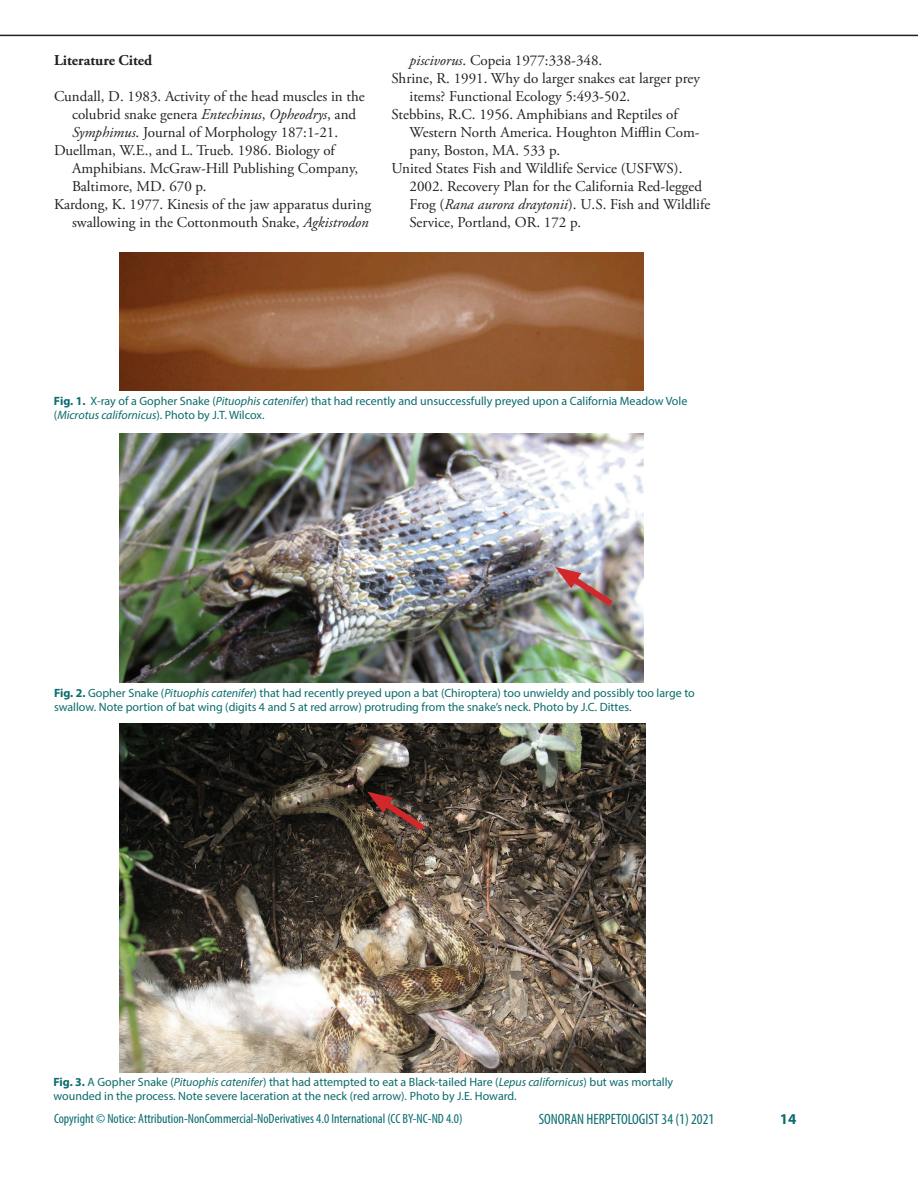
<style>
.page{position:relative;width:918px;height:1188px;background:#fff}
.page>*{position:absolute;margin:0;border:0;box-sizing:border-box;transform-origin:0 0}
.t1{font:15px "Adobe Garamond Pro";color:#231f20}
.t2{font:condensed 15px "Myriad Pro";color:#0b6b6d}
.t3{font:700 15px "Adobe Garamond Pro";color:#231f20}
.t4{font:700 15px "Myriad Pro";color:#0b6b6d}
.t5{font:condensed 13.5px "Myriad Pro";color:#0b6b6d}
.t6{font:12px/14.4px "Myriad Pro";color:#0b6b6d}
.s1{font-style:italic}
.s2{font-weight:700}
</style>
<div class="page">
<hr style="left:0;top:35px;width:918px;height:1px;background:#231f20">
<img style="left:120px;top:253px;width:524px;height:138px">
<img style="left:120px;top:433px;width:524px;height:249px">
<img style="left:120px;top:724px;width:525px;height:348px">
<svg style="left:367px;top:791px;width:64px;height:45px"></svg>
<img style="left:555px;top:567px;width:64px;height:45px">
<p class="t3" style="left:54px;top:51px;width:100px">Literature Cited</p>
<p class="t1" style="left:54px;top:87px;width:312px">Cundall, D. 1983. Activity of the head muscles in the</p>
<p class="t1" style="left:72px;top:105px;width:286px">colubrid snake genera <span class="s1">Entechinus</span>, <span class="s1">Opheodrys</span>, and</p>
<p class="t1" style="left:72px;top:123px;width:268px"><span class="s1">Symphimus</span>. Journal of Morphology 187:1-21.</p>
<p class="t1" style="left:54px;top:141px;width:282px">Duellman, W.E., and L. Trueb. 1986. Biology of</p>
<p class="t1" style="left:72px;top:159px;width:288px">Amphibians. McGraw-Hill Publishing Company,</p>
<p class="t1" style="left:72px;top:177px;width:136px">Baltimore, MD. 670 p.</p>
<p class="t1" style="left:54px;top:195px;width:319px">Kardong, K. 1977. Kinesis of the jaw apparatus during</p>
<p class="t1" style="left:72px;top:213px;width:298px">swallowing in the Cottonmouth Snake, <span class="s1">Agkistrodon</span></p>
<p class="t1" style="left:410px;top:51px;width:194px"><span class="s1">piscivorus</span>. Copeia 1977:338-348.</p>
<p class="t1" style="left:392px;top:69px;width:310px">Shrine, R. 1991. Why do larger snakes eat larger prey</p>
<p class="t1" style="left:410px;top:87px;width:222px">items? Functional Ecology 5:493-502.</p>
<p class="t1" style="left:392px;top:105px;width:288px">Stebbins, R.C. 1956. Amphibians and Reptiles of</p>
<p class="t1" style="left:410px;top:123px;width:292px">Western North America. Houghton Mifflin Com-</p>
<p class="t1" style="left:410px;top:141px;width:152px">pany, Boston, MA. 533 p.</p>
<p class="t1" style="left:392px;top:159px;width:293px">United States Fish and Wildlife Service (USFWS).</p>
<p class="t1" style="left:410px;top:177px;width:294px">2002. Recovery Plan for the California Red-legged</p>
<p class="t1" style="left:410px;top:195px;width:302px">Frog (<span class="s1">Rana aurora draytonii</span>). U.S. Fish and Wildlife</p>
<p class="t1" style="left:410px;top:213px;width:173px">Service, Portland, OR. 172 p.</p>
<p class="t6" style="left:54px;top:394px;width:635px"><span class="s2">Fig. 1.</span> X-ray of a Gopher Snake (<span class="s1">Pituophis catenifer</span>) that had recently and unsuccessfully preyed upon a California Meadow Vole (<span class="s1">Microtus californicus</span>). Photo by J.T. Wilcox.</p>
<p class="t6" style="left:54px;top:685px;width:642px"><span class="s2">Fig. 2.</span> Gopher Snake (<span class="s1">Pituophis catenifer</span>) that had recently preyed upon a bat (Chiroptera) too unwieldy and possibly too large to swallow. Note portion of bat wing (digits 4 and 5 at red arrow) protruding from the snake’s neck. Photo by J.C. Dittes.</p>
<p class="t6" style="left:54px;top:1075px;width:621px"><span class="s2">Fig. 3.</span> A Gopher Snake (<span class="s1">Pituophis catenifer</span>) that had attempted to eat a Black-tailed Hare (<span class="s1">Lepus californicus</span>) but was mortally wounded in the process. Note severe laceration at the neck (red arrow). Photo by J.E. Howard.</p>
<p class="t5" style="left:54px;top:1111px;width:410px">Copyright © Notice: Attribution-NonCommercial-NoDerivatives 4.0 International (CC BY-NC-ND 4.0)</p>
<p class="t2" style="left:539px;top:1110px;width:177px">SONORAN HERPETOLOGIST 34 (1) 2021</p>
<p class="t4" style="left:780px;top:1109px;width:18px">14</p>
</div>
